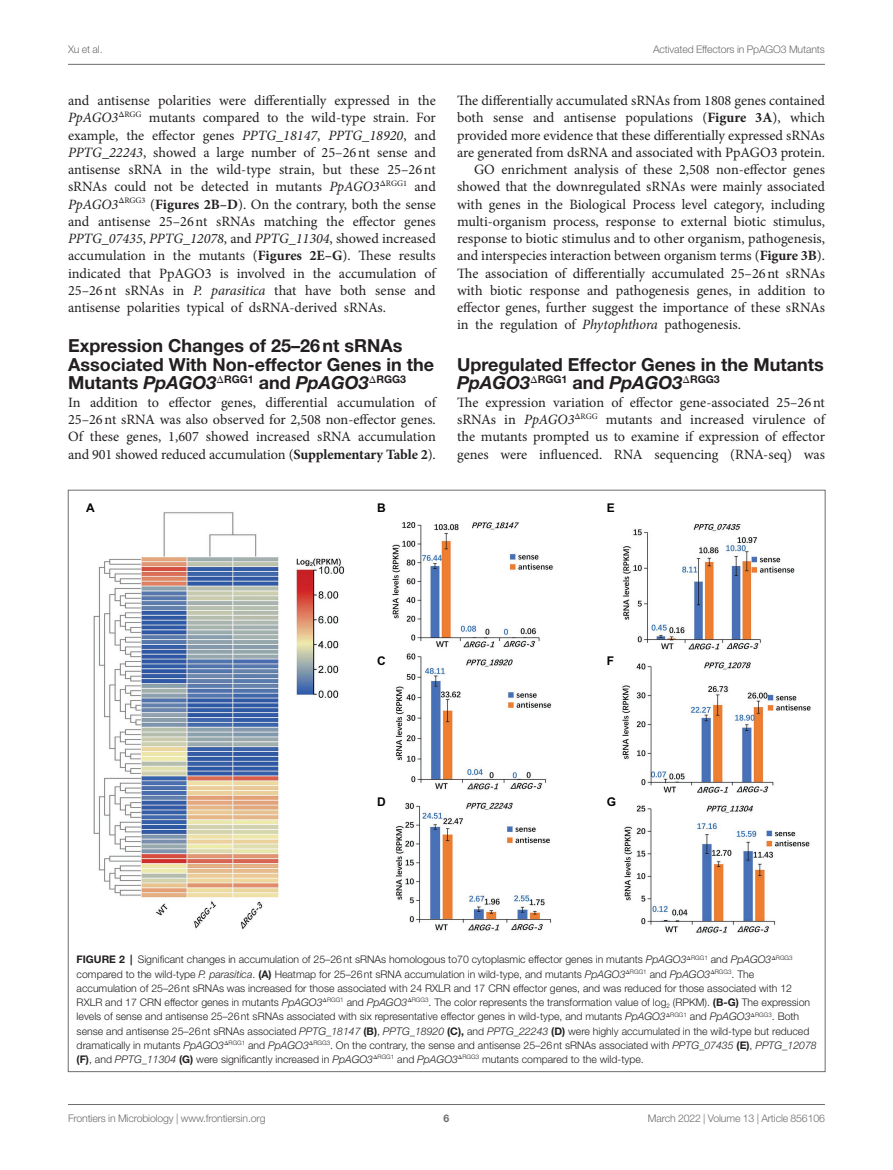
<style>
.page{position:relative;width:893px;height:1170px;background:#fff}
.page>*{position:absolute;margin:0;border:0;box-sizing:border-box;transform-origin:0 0}
.HEAD_2{font:700 18px/18.8px "Helvetica Neue LT Std";color:#231f20}
.TEXT{font:14.25px/17.2px "Minion Pro";color:#231f20;text-align:justify}
.TEXT_FLUSH{font:14.25px/17.2px "Minion Pro";letter-spacing:-.005em;color:#231f20;text-align:justify}
.t1{font:700 12px "Arial";color:#040503}
.FIG_LEG{font:300 10.5px/14.2px "Helvetica Neue LT Std";color:#231f20}
.t2{font:300 10.5px "Helvetica Neue LT Std";letter-spacing:-.015em;color:#6c6d70}
.t3{font:700 10.5px "Helvetica Neue LT Std";color:#6c6d70}
.s1{font-style:italic}
.s2{font-weight:700}
</style>
<div class="page">
<hr style="left:68px;top:64px;width:757px;height:1px;background:#6c6d70">
<hr style="left:68px;top:1104px;width:757px;height:1px;background:#6c6d70">
<img style="left:93px;top:512px;width:718px;height:422px">
<p class="t2" style="left:68px;top:42px;width:36px">Xu et al.</p>
<p class="t2" style="left:653px;top:42px;width:173px">Activated Effectors in PpAGO3 Mutants</p>
<p class="TEXT" style="left:68px;top:92px;width:369px">and antisense polarities were differentially expressed in the <span class="s1">PpAGO3</span><sup>Δ</sup><sup>RGG</sup> mutants compared to the wild-type strain. For example, the effector genes <span class="s1">PPTG_18147</span>, <span class="s1">PPTG_18920</span>, and <span class="s1">PPTG_22243</span>, showed a large number of 25–26nt sense and antisense sRNA in the wild-type strain, but these 25–26nt sRNAs could not be detected in mutants <span class="s1">PpAGO3</span><sup>Δ</sup><sup>RGG1</sup> and <span class="s1">PpAGO3</span><sup>Δ</sup><sup>RGG3</sup> (<span class="s2">Figures 2B–D</span>). On the contrary, both the sense and antisense 25–26nt sRNAs matching the effector genes <span class="s1">PPTG_07435</span>, <span class="s1">PPTG_12078</span>, and <span class="s1">PPTG_11304</span>, showed increased accumulation in the mutants (<span class="s2">Figures 2E–G</span>). These results indicated that PpAGO3 is involved in the accumulation of 25–26nt sRNAs in <span class="s1">P. parasitica</span> that have both sense and antisense polarities typical of dsRNA-derived sRNAs.</p>
<p class="HEAD_2" style="left:68px;top:336px;width:367px">Expression Changes of 25–26nt sRNAs<br>Associated With Non-effector Genes in the<br>Mutants <span class="s1">PpAGO3</span><sup>Δ</sup><sup>RGG1</sup> and <span class="s1">PpAGO3</span><sup>Δ</sup><sup>RGG3</sup></p>
<p class="TEXT_FLUSH" style="left:68px;top:393px;width:369px">In addition to effector genes, differential accumulation of 25–26nt sRNA was also observed for 2,508 non-effector genes.<br>Of these genes, 1,607 showed increased sRNA accumulation and 901 showed reduced accumulation (<span class="s2">Supplementary Table 2</span>).</p>
<p class="TEXT_FLUSH" style="left:457px;top:92px;width:369px">The differentially accumulated sRNAs from 1808 genes contained both sense and antisense populations (<span class="s2">Figure 3A</span>), which provided more evidence that these differentially expressed sRNAs are generated from dsRNA and associated with PpAGO3 protein.</p>
<p class="TEXT" style="left:457px;top:161px;width:369px;text-indent:17px">GO enrichment analysis of these 2,508 non-effector genes showed that the downregulated sRNAs were mainly associated with genes in the Biological Process level category, including multi-organism process, response to external biotic stimulus, response to biotic stimulus and to other organism, pathogenesis, and interspecies interaction between organism terms (<span class="s2">Figure 3B</span>).<br>The association of differentially accumulated 25–26nt sRNAs with biotic response and pathogenesis genes, in addition to effector genes, further suggest the importance of these sRNAs in the regulation of <span class="s1">Phytophthora</span> pathogenesis.</p>
<p class="HEAD_2" style="left:457px;top:354px;width:368px">Upregulated Effector Genes in the Mutants<br><span class="s1">PpAGO3</span><sup>Δ</sup><sup>RGG1</sup> and <span class="s1">PpAGO3</span><sup>Δ</sup><sup>RGG3</sup></p>
<p class="TEXT_FLUSH" style="left:457px;top:393px;width:369px">The expression variation of effector gene-associated 25–26nt sRNAs in <span class="s1">PpAGO3</span><sup>Δ</sup><sup>RGG</sup> mutants and increased virulence of the mutants prompted us to examine if expression of effector genes were influenced. RNA sequencing (RNA-seq) was</p>
<p class="t1" style="left:86px;top:499px;width:10px">A</p>
<p class="t1" style="left:377px;top:499px;width:10px">B</p>
<p class="t1" style="left:607px;top:499px;width:10px">E</p>
<p class="t1" style="left:377px;top:652px;width:10px">C</p>
<p class="t1" style="left:607px;top:652px;width:9px">F</p>
<p class="t1" style="left:377px;top:793px;width:10px">D</p>
<p class="t1" style="left:607px;top:793px;width:11px">G</p>
<p class="FIG_LEG" style="left:77px;top:952px;width:741px"><span class="s2">FIGURE 2 |</span> Significant changes in accumulation of 25–26nt sRNAs homologous to70 cytoplasmic effector genes in mutants <span class="s1">PpAGO3</span><sup>Δ</sup><sup>RGG1</sup> and <span class="s1">PpAGO3</span><sup>Δ</sup><sup>RGG3 </sup>compared to the wild-type <span class="s1">P. parasitica</span>. <span class="s2">(A)</span> Heatmap for 25–26nt sRNA accumulation in wild-type, and mutants <span class="s1">PpAGO3</span><sup>Δ</sup><sup>RGG1</sup> and <span class="s1">PpAGO3</span><sup>Δ</sup><sup>RGG3</sup>. The accumulation of 25–26nt sRNAs was increased for those associated with 24 RXLR and 17 CRN effector genes, and was reduced for those associated with 12<br>RXLR and 17 CRN effector genes in mutants <span class="s1">PpAGO3</span><sup>Δ</sup><sup>RGG1</sup> and <span class="s1">PpAGO3</span><sup>Δ</sup><sup>RGG3</sup>. The color represents the transformation value of log<sub>2</sub> (RPKM). <span class="s2">(B-G)</span> The expression levels of sense and antisense 25–26nt sRNAs associated with six representative effector genes in wild-type, and mutants <span class="s1">PpAGO3</span><sup>Δ</sup><sup>RGG1</sup> and <span class="s1">PpAGO3</span><sup>Δ</sup><sup>RGG3</sup>. Both sense and antisense 25–26nt sRNAs associated <span class="s1">PPTG_18147</span> <span class="s2">(B)</span>, <span class="s1">PPTG_18920</span> <span class="s2">(C),</span> and <span class="s1">PPTG_22243</span> <span class="s2">(D)</span> were highly accumulated in the wild-type but reduced dramatically in mutants <span class="s1">PpAGO3</span><sup>Δ</sup><sup>RGG1</sup> and <span class="s1">PpAGO3</span><sup>Δ</sup><sup>RGG3</sup>. On the contrary, the sense and antisense 25–26nt sRNAs associated with <span class="s1">PPTG_07435</span> <span class="s2">(E)</span>, <span class="s1">PPTG_12078 </span><span class="s2">(F)</span>, and <span class="s1">PPTG_11304</span> <span class="s2">(G)</span> were significantly increased in <span class="s1">PpAGO3</span><sup>Δ</sup><sup>RGG1</sup> and <span class="s1">PpAGO3</span><sup>Δ</sup><sup>RGG3</sup> mutants compared to the wild-type.</p>
<p class="t2" style="left:68px;top:1111px;width:199px">Frontiers in Microbiology | www.frontiersin.org</p>
<p class="t3" style="left:444px;top:1111px;width:7px">6</p>
<p class="t2" style="left:648px;top:1111px;width:178px">March 2022 | Volume 13 | Article 856106</p>
</div>
